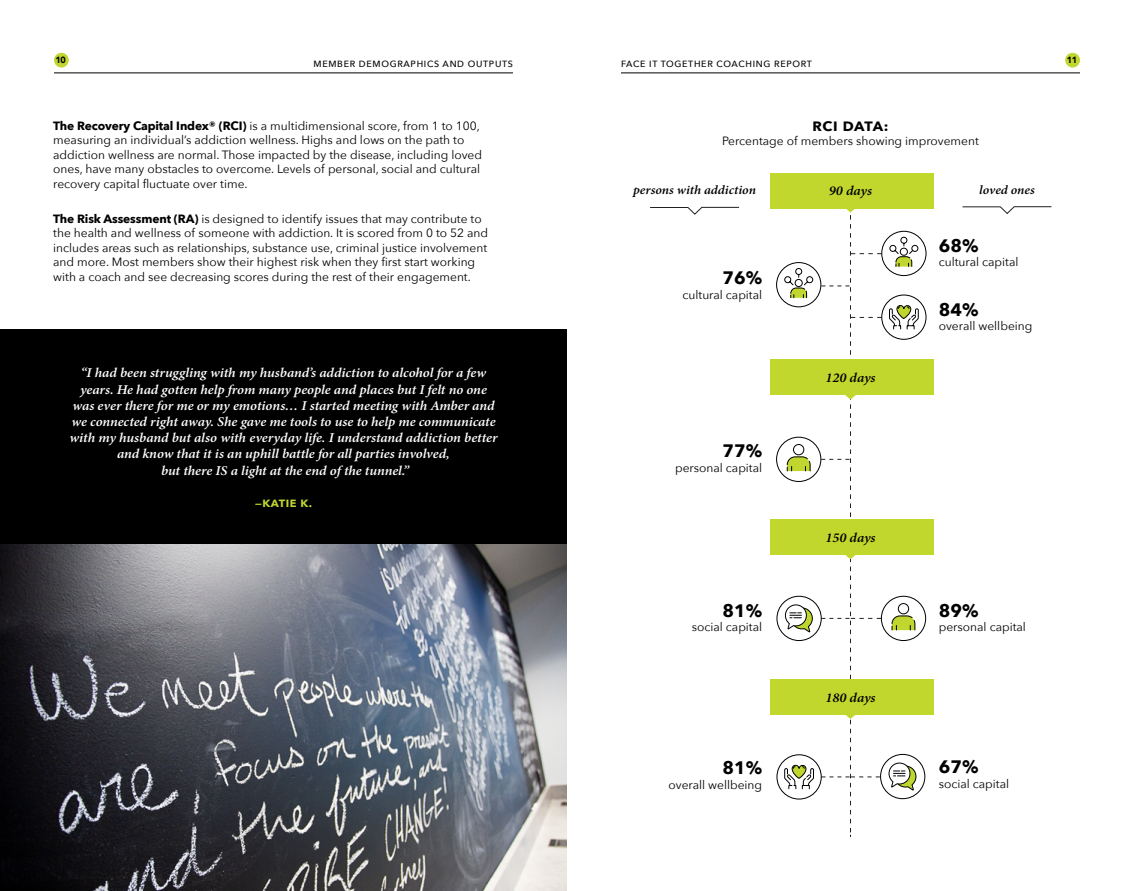
<style>
.page{position:relative;width:1134px;height:891px;background:#fff}
.page>*{position:absolute;margin:0;border:0;box-sizing:border-box;transform-origin:0 0}
.t1{font:700 18px "Avenir Next";color:#000}
.t2{font:italic 600 13.5px/16.2px "Minion Pro";letter-spacing:-.005em;color:#fff;text-align:center;scale:1.06 1}
.t3{font:italic 600 13.5px "Minion Pro";color:#000;scale:1.06 1}
.t4{font:700 13.5px "Avenir Next";letter-spacing:.025em;color:#000;scale:1.06 1}
.t5{font:italic 600 12.75px "Minion Pro";color:#000;scale:1.06 1}
.t6{font:12px/14.4px "Avenir Next";color:#000}
.t7{font:700 10.5px "Avenir Next";letter-spacing:.045em;color:#c1d72f;scale:1.06 1}
.t8{font:500 9px "Avenir Next";letter-spacing:.075em;color:#000}
.t9{font:900 9px "Avenir";color:#000}
.s1{font-weight:700}
</style>
<div class="page">
<div style="left:54px;top:53px;width:15px;height:15px;background:#c1d72f;border-radius:50%"></div>
<div style="left:0;top:330px;width:567px;height:214px;background:#000"></div>
<img style="left:0;top:544px;width:567px;height:347px">
<div style="left:770px;top:173px;width:164px;height:35px;background:#c1d72d"></div>
<div style="left:770px;top:360px;width:164px;height:35px;background:#c1d72d"></div>
<div style="left:770px;top:519px;width:164px;height:36px;background:#c1d72d"></div>
<div style="left:770px;top:679px;width:164px;height:36px;background:#c1d72d"></div>
<svg style="left:650px;top:207px;width:90px;height:8px"></svg>
<svg style="left:962px;top:206px;width:90px;height:8px"></svg>
<svg style="left:776px;top:208px;width:151px;height:629px"></svg>
<hr style="left:621px;top:73px;width:459px;height:1px;background:#000">
<hr style="left:54px;top:73px;width:459px;height:1px;background:#000">
<div style="left:1065px;top:53px;width:15px;height:15px;background:#c1d72d;border-radius:50%"></div>
<p class="t9" style="left:56px;top:52px;width:12px">10</p>
<p class="t8" style="left:314px;top:56px;width:201px">MEMBER DEMOGRAPHICS AND OUTPUTS</p>
<p class="t6" style="left:53px;top:118px;width:430px"><span class="s1">The Recovery Capital Index® (RCI)</span> is a multidimensional score, from 1 to 100, measuring an individual’s addiction wellness. Highs and lows on the path to addiction wellness are normal. Those impacted by the disease, including loved ones, have many obstacles to overcome. Levels of personal, social and cultural recovery capital fluctuate over time.</p>
<p class="t6" style="left:53px;top:211px;width:436px"><span class="s1">The Risk Assessment (RA)</span> is designed to identify issues that may contribute to the health and wellness of someone with addiction. It is scored from 0 to 52 and includes areas such as relationships, substance use, criminal justice involvement and more. Most members show their highest risk when they first start working with a coach and see decreasing scores during the rest of their engagement.</p>
<p class="t2" style="left:69px;top:365px;width:405px">“I had been struggling with my husband’s addiction to alcohol for a few years. He had gotten help from many people and places but I felt no one was ever there for me or my emotions… I started meeting with Amber and we connected right away. She gave me tools to use to help me communicate with my husband but also with everyday life. I understand addiction better and know that it is an uphill battle for all parties involved,<br>but there IS a light at the end of the tunnel.”</p>
<p class="t7" style="left:255px;top:494px;width:55px">—KATIE K.</p>
<p class="t8" style="left:621px;top:56px;width:192px">FACE IT TOGETHER COACHING REPORT</p>
<p class="t4" style="left:812px;top:114px;width:73px">RCI DATA:</p>
<p class="t6" style="left:722px;top:133px;width:258px">Percentage of members showing improvement</p>
<p class="t5" style="left:633px;top:181px;width:117px">persons with addiction</p>
<p class="t5" style="left:979px;top:181px;width:54px">loved ones</p>
<p class="t3" style="left:829px;top:182px;width:42px">90 days</p>
<h1 class="t1" style="left:723px;top:263px;width:41px">76%</h1>
<p class="t6" style="left:683px;top:287px;width:81px">cultural capital</p>
<h1 class="t1" style="left:723px;top:435px;width:41px">77%</h1>
<p class="t6" style="left:675px;top:460px;width:89px">personal capital</p>
<h1 class="t1" style="left:723px;top:595px;width:41px">81%</h1>
<p class="t6" style="left:692px;top:619px;width:72px">social capital</p>
<h1 class="t1" style="left:723px;top:752px;width:41px">81%</h1>
<p class="t6" style="left:669px;top:777px;width:95px">overall wellbeing</p>
<p class="t3" style="left:825px;top:369px;width:49px">120 days</p>
<p class="t3" style="left:825px;top:528px;width:49px">150 days</p>
<p class="t3" style="left:825px;top:688px;width:49px">180 days</p>
<h1 class="t1" style="left:939px;top:230px;width:41px">68%</h1>
<p class="t6" style="left:939px;top:254px;width:81px">cultural capital</p>
<h1 class="t1" style="left:939px;top:294px;width:41px">84%</h1>
<p class="t6" style="left:939px;top:318px;width:95px">overall wellbeing</p>
<h1 class="t1" style="left:939px;top:595px;width:41px">89%</h1>
<p class="t6" style="left:939px;top:619px;width:89px">personal capital</p>
<h1 class="t1" style="left:939px;top:752px;width:41px">67%</h1>
<p class="t6" style="left:939px;top:776px;width:72px">social capital</p>
<p class="t9" style="left:1067px;top:52px;width:12px">11</p>
</div>
